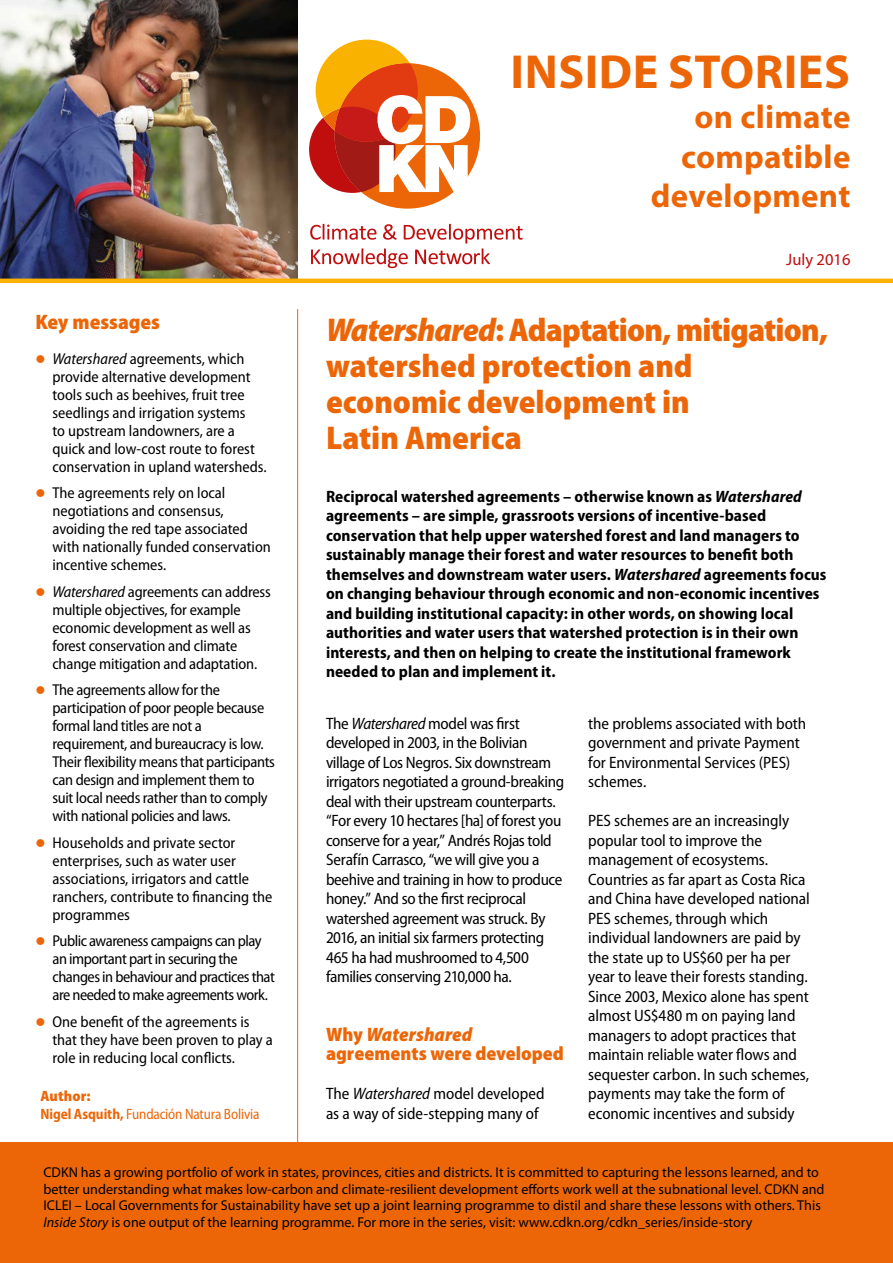
<style>
.page{position:relative;width:893px;height:1263px;background:#fff}
.page>*{position:absolute;margin:0;border:0;box-sizing:border-box;transform-origin:0 0}
.SUB-HEADING{font:700 48px "Myriad Pro";letter-spacing:.01em;color:#ec6608}
.t1{font:900 semi-condensed 33px/36px "Myriad Pro";color:#ec6608;text-align:justify}
.t2{font:900 semi-condensed 33px "Myriad Pro";letter-spacing:-.025em;color:#ec6608}
.SUB-HEADING-2{font:700 33px/39.6px "Myriad Pro";letter-spacing:.01em;color:#ec6608;text-align:right}
.Heading_level_1{font:900 semi-condensed 21px "Myriad Pro";color:#ec6608}
.Heading_level_1-2{font:900 semi-condensed 19.5px/19.5px "Myriad Pro";color:#ec6608}
.Body_text{font:semi-condensed 16.5px/19.5px "Myriad Pro";letter-spacing:-.01em;color:#000}
.Intro_para{font:700 semi-condensed 16.5px/19.5px "Myriad Pro";letter-spacing:.005em;color:#000}
.Date{font:16.5px "Myriad Pro";color:#c00d0e}
.t3{font:semi-condensed 15.75px/18px "Myriad Pro";letter-spacing:-.01em;color:#000}
.t4{font:semi-condensed 15.75px/18px "Myriad Pro";letter-spacing:-.03em;color:#000}
.Authors{font:semi-condensed 15px "Myriad Pro";letter-spacing:-.01em;color:#ec6608;scale:.95 1}
.Heading_level_1-3{font:900 semi-condensed 15px "Myriad Pro";letter-spacing:.005em;color:#ec6608}
.SUB-HEADING-3{font:14.25px/16.5px "Myriad Pro";color:#000}
.s1{color:#ec6608}
.s2{font-style:italic}
.s3{font-weight:700}
</style>
<div class="page">
<img style="left:0;top:0;width:298px;height:279px">
<svg style="left:310px;top:224px;width:213px;height:44px"></svg>
<div style="left:335px;top:63px;width:145px;height:146px;background:#ec6608;border-radius:50%"></div>
<svg style="left:309px;top:40px;width:161px;height:153px"></svg>
<hr style="left:297px;top:309px;width:1px;height:875px;background:#ec6608">
<hr style="left:0;top:279px;width:893px;height:4px;background:#fab200">
<div style="left:0;top:1142px;width:893px;height:121px;background:#ec6608"></div>
<p class="SUB-HEADING" style="left:511px;top:45px;width:341px">INSIDE STORIES</p>
<p class="SUB-HEADING-2" style="left:651px;top:98px;width:201px">on climate compatible development</p>
<p class="Heading_level_1" style="left:35px;top:310px;width:126px">Key messages</p>
<p class="t3" style="left:52px;top:350px;width:216px;text-indent:-17px"><span class="s1">●</span> <span class="s2">Watershared</span> agreements, which provide alternative development tools such as beehives, fruit tree seedlings and irrigation systems<br>to upstream landowners, are a quick and low-cost route to forest conservation in upland watersheds.</p>
<p class="t3" style="left:52px;top:484px;width:220px;text-indent:-17px"><span class="s1">●</span> The agreements rely on local negotiations and consensus, avoiding the red tape associated with nationally funded conservation incentive schemes.</p>
<p class="t3" style="left:52px;top:583px;width:220px;text-indent:-17px"><span class="s1">●</span> <span class="s2">Watershared</span> agreements can address multiple objectives, for example economic development as well as forest conservation and climate change mitigation and adaptation.</p>
<p class="t3" style="left:52px;top:681px;width:224px;text-indent:-17px"><span class="s1">●</span> The agreements allow for the participation of poor people because formal land titles are not a requirement, and bureaucracy is low.<br>Their flexibility means that participants can design and implement them to suit local needs rather than to comply with national policies and laws.</p>
<p class="t3" style="left:52px;top:834px;width:222px;text-indent:-17px"><span class="s1">●</span> Households and private sector enterprises, such as water user associations, irrigators and cattle ranchers, contribute to financing the programmes</p>
<p class="t4" style="left:52px;top:932px;width:224px;text-indent:-17px"><span class="s1">●</span> Public awareness campaigns can play an important part in securing the changes in behaviour and practices that are needed to make agreements work.</p>
<p class="t3" style="left:52px;top:1013px;width:222px;text-indent:-17px"><span class="s1">●</span> One benefit of the agreements is that they have been proven to play a role in reducing local conflicts.</p>
<p class="Heading_level_1-3" style="left:40px;top:1087px;width:52px">Author:</p>
<p class="Authors" style="left:40px;top:1105px;width:232px"><span class="s3">Nigel Asquith,</span> Fundación Natura Bolivia</p>
<p class="Date" style="left:786px;top:251px;width:66px">July 2016</p>
<p class="t2" style="left:326px;top:311px;width:504px"><span class="s2">Watershared</span>: Adaptation, mitigation,</p>
<p class="t1" style="left:326px;top:348px;width:368px">watershed protection and economic development in Latin America</p>
<p class="Intro_para" style="left:326px;top:487px;width:502px">Reciprocal watershed agreements – otherwise known as <span class="s2">Watershared </span>agreements – are simple, grassroots versions of incentive-based conservation that help upper watershed forest and land managers to sustainably manage their forest and water resources to benefit both themselves and downstream water users. <span class="s2">Watershared</span> agreements focus on changing behaviour through economic and non-economic incentives and building institutional capacity: in other words, on showing local authorities and water users that watershed protection is in their own interests, and then on helping to create the institutional framework needed to plan and implement it.</p>
<p class="Body_text" style="left:326px;top:714px;width:240px">The <span class="s2">Watershared</span> model was first developed in 2003, in the Bolivian village of Los Negros. Six downstream irrigators negotiated a ground-breaking deal with their upstream counterparts. “For every 10 hectares [ha] of forest you conserve for a year,” Andrés Rojas told Serafín Carrasco, “we will give you a beehive and training in how to produce honey.” And so the first reciprocal watershed agreement was struck. By 2016, an initial six farmers protecting 465 ha had mushroomed to 4,500 families conserving 210,000 ha.</p>
<p class="Body_text" style="left:588px;top:714px;width:219px">the problems associated with both government and private Payment for Environmental Services (PES) schemes.</p>
<p class="Body_text" style="left:588px;top:811px;width:223px">PES schemes are an increasingly popular tool to improve the management of ecosystems.<br>Countries as far apart as Costa Rica and China have developed national<br>PES schemes, through which individual landowners are paid by the state up to US$60 per ha per year to leave their forests standing.<br>Since 2003, Mexico alone has spent almost US$480 m on paying land managers to adopt practices that maintain reliable water flows and sequester carbon. In such schemes, payments may take the form of economic incentives and subsidy</p>
<p class="Heading_level_1-2" style="left:326px;top:1024px;width:240px">Why <span class="s2">Watershared </span>agreements were developed</p>
<p class="Body_text" style="left:326px;top:1084px;width:220px">The <span class="s2">Watershared</span> model developed as a way of side-stepping many of</p>
<p class="SUB-HEADING-3" style="left:43px;top:1164px;width:783px">CDKN has a growing portfolio of work in states, provinces, cities and districts. It is committed to capturing the lessons learned, and to better understanding what makes low-carbon and climate-resilient development efforts work well at the subnational level. CDKN and ICLEI – Local Governments for Sustainability have set up a joint learning programme to distil and share these lessons with others. This <span class="s2">Inside Story</span> is one output of the learning programme. For more in the series, visit: www.cdkn.org/cdkn_series/inside-story</p>
</div>
